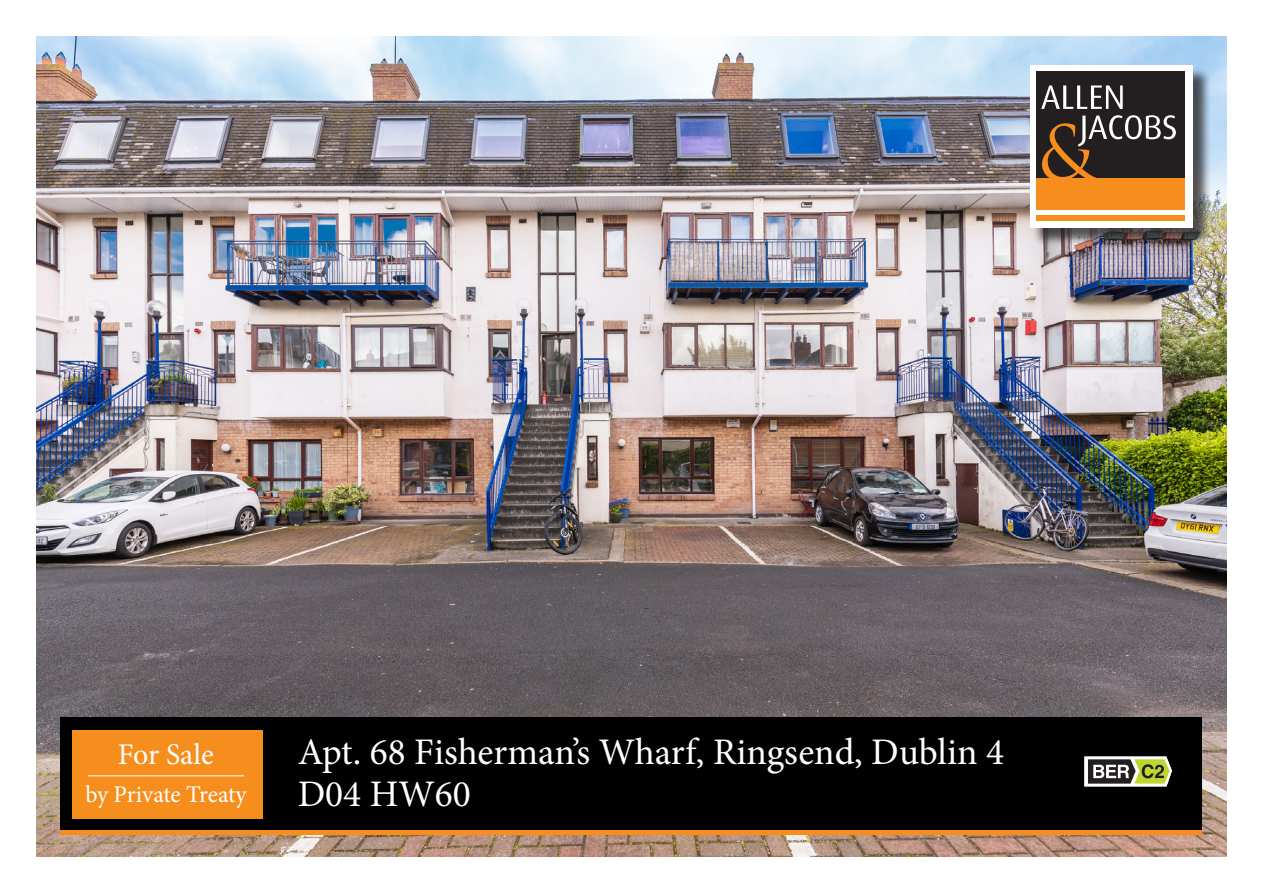
<style>
.page{position:relative;width:1263px;height:893px;background:#fff}
.page>*{position:absolute;margin:0;border:0;box-sizing:border-box;transform-origin:0 0}
.t1{font:37.5px "Minion Pro";color:#fff}
.t2{font:30px "Minion Pro";color:#fff}
.t3{font:700 30px "Gotham";color:#fff}
.t4{font:24px "Minion Pro";letter-spacing:-.01em;color:#fff}
</style>
<div class="page">
<img style="left:36px;top:36px;width:1191px;height:821px">
<div style="left:61px;top:717px;width:1141px;height:113px;background:#010101"></div>
<hr style="left:61px;top:830px;width:1141px;height:4px;background:#f68e1e">
<div style="left:1032px;top:68px;width:179px;height:179px;background:#231f20;opacity:.75"></div>
<div style="left:1030px;top:65px;width:162px;height:163px;background:#fff"></div>
<div style="left:1036px;top:72px;width:149px;height:107px;background:#231f20"></div>
<div style="left:1036px;top:179px;width:149px;height:31px;background:#f68e1e"></div>
<div style="left:1036px;top:215px;width:149px;height:6px;background:#f68e1e"></div>
<svg style="left:1041px;top:85px;width:82px;height:24px"></svg>
<svg style="left:1042px;top:115px;width:134px;height:64px"></svg>
<div style="left:72px;top:730px;width:190px;height:88px;background:#f68e1e"></div>
<hr style="left:88px;top:775px;width:156px;height:1px;background:#fff">
<svg style="left:1084px;top:756px;width:88px;height:30px;background:#969a75"></svg>
<p class="t3" style="left:88px;top:736px;width:158px">FOR ALE</p>
<p class="t1" style="left:298px;top:726px;width:708px">Apt. 68 Fisherman’s Wharf, Ringsend, Dublin 4</p>
<p class="t4" style="left:85px;top:779px;width:163px">by Private Treaty</p>
<p class="t1" style="left:298px;top:768px;width:175px">D04 HW60</p>
<p class="t2" style="left:118px;top:735px;width:98px">For Sale</p>
</div>
